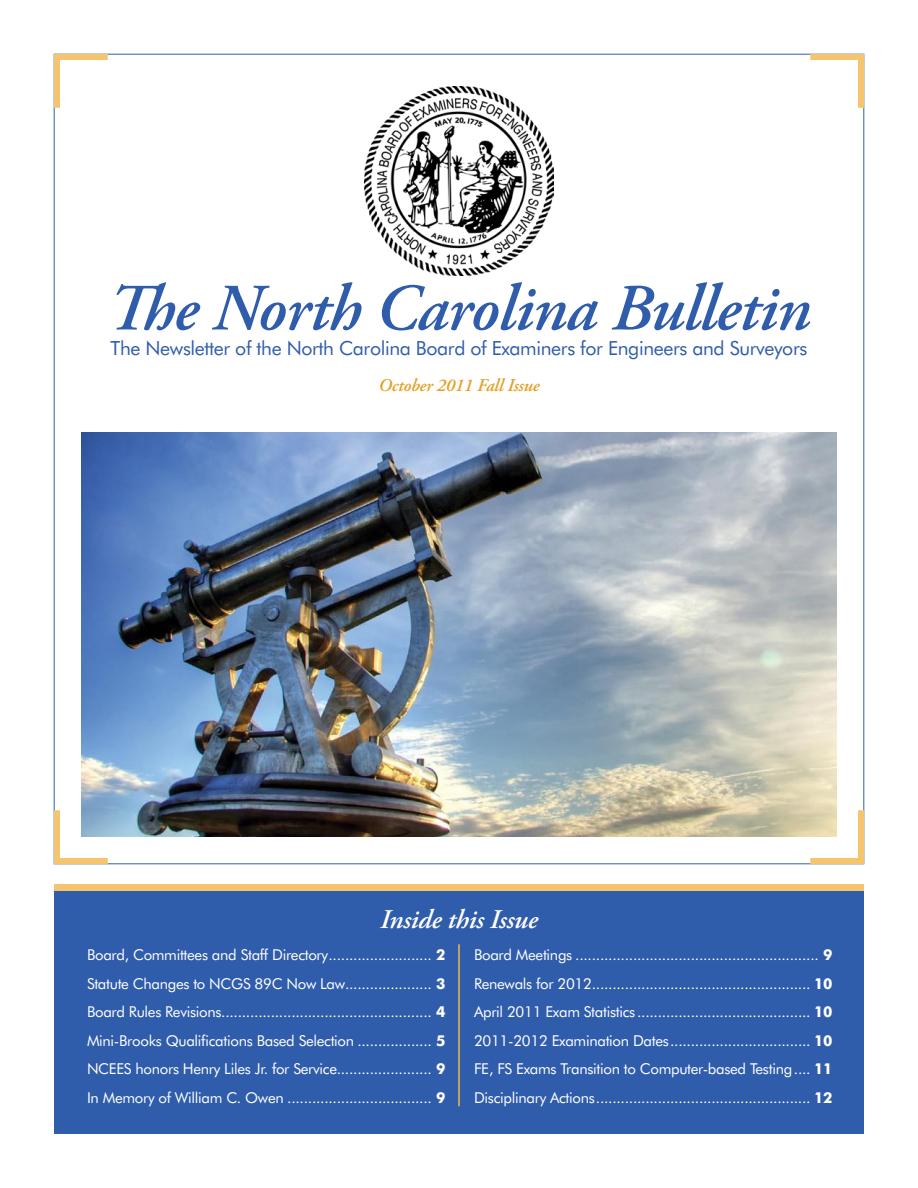
<style>
.page{position:relative;width:918px;height:1188px;background:#fff}
.page>*{position:absolute;margin:0;border:0;box-sizing:border-box;transform-origin:0 0}
.t1{font:italic 600 66px "Adobe Garamond Pro";letter-spacing:-.015em;color:#305dab}
.t2{font:italic 600 27px "Adobe Garamond Pro";letter-spacing:-.01em;color:#fff}
.t3{font:19.5px "Futura BT";letter-spacing:-.02em;color:#305dab}
.t4{font:italic 600 18px "Adobe Garamond Pro";letter-spacing:-.01em;color:#e4a025}
.t5{font:15px/28.5px "Futura BT";letter-spacing:-.02em;color:#fff;text-align:justify}
.s1{font-weight:700}
</style>
<div class="page">
<div style="left:54px;top:891px;width:810px;height:243px;background:#305dab"></div>
<img style="left:364px;top:86px;width:190px;height:189px">
<hr style="left:458px;top:944px;width:2px;height:162px;background:#f1b748">
<div style="left:54px;top:884px;width:810px;height:7px;background:#f4c46e"></div>
<img style="left:81px;top:432px;width:756px;height:405px">
<svg style="left:54px;top:54px;width:54px;height:54px"></svg>
<svg style="left:54px;top:810px;width:54px;height:54px"></svg>
<svg style="left:810px;top:54px;width:54px;height:54px"></svg>
<svg style="left:810px;top:810px;width:54px;height:54px"></svg>
<h1 class="t1" style="left:107px;top:270px;width:705px">The North Carolina Bulletin</h1>
<h3 class="t3" style="left:111px;top:337px;width:698px">The Newsletter of the North Carolina Board of Examiners for Engineers and Surveyors</h3>
<p class="t4" style="left:379px;top:375px;width:162px">October 2011 Fall Issue</p>
<h2 class="t2" style="left:380px;top:904px;width:159px">Inside this Issue</h2>
<p class="t5" style="left:87px;top:940px;width:360px">Board, Committees and Staff Directory......................... <span class="s1">2<br></span>Statute Changes to NCGS 89C Now Law..................... <span class="s1">3<br></span>Board Rules Revisions................................................... <span class="s1">4<br></span>Mini-Brooks Qualifications Based Selection .................. <span class="s1">5<br></span>NCEES honors Henry Liles Jr. for Service....................... <span class="s1">9<br></span>In Memory of William C. Owen ................................... <span class="s1">9</span></p>
<p class="t5" style="left:474px;top:940px;width:360px">Board Meetings ........................................................... <span class="s1">9<br></span>Renewals for 2012..................................................... <span class="s1">10<br></span>April 2011 Exam Statistics .......................................... <span class="s1">10<br></span>2011-2012 Examination Dates.................................. <span class="s1">10<br></span>FE, FS Exams Transition to Computer-based Testing.... <span class="s1">11<br></span>Disciplinary Actions.................................................... <span class="s1">12</span></p>
</div>
